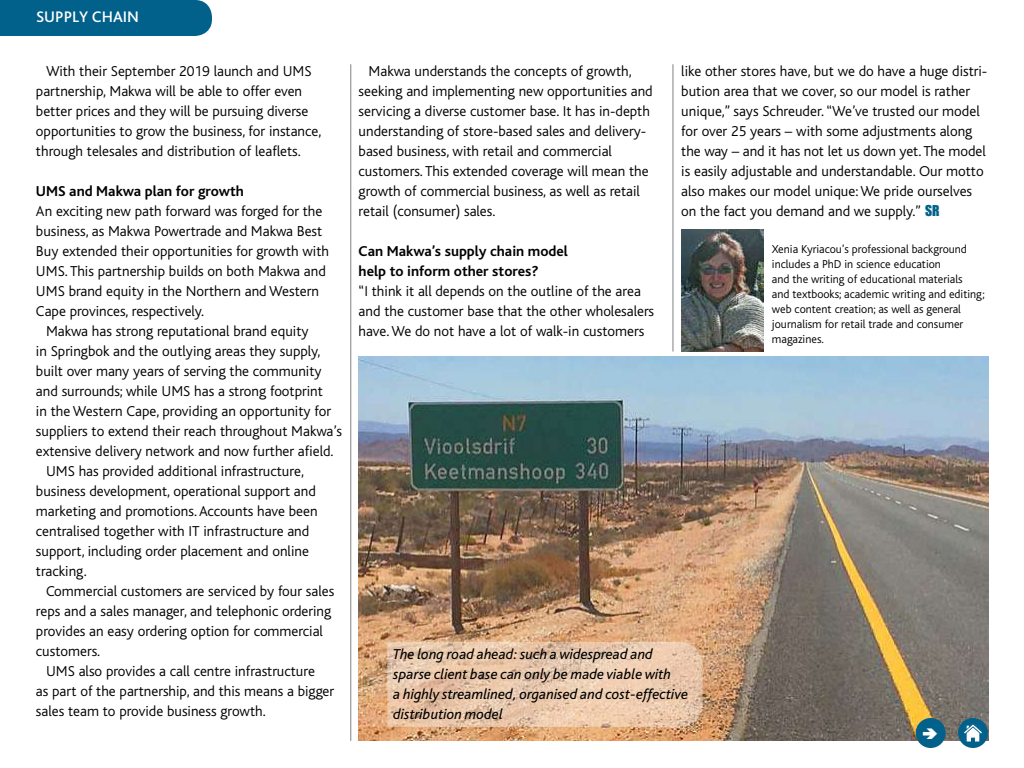
<style>
.page{position:relative;width:1024px;height:768px;background:#fff}
.page>*{position:absolute;margin:0;border:0;box-sizing:border-box;transform-origin:0 0}
.t1{font:500 16px "Bliss Pro";color:#fff}
.t2{font:300 15px/20px "Bliss";color:#000}
.t3{font:italic 15px/20px "Bliss";color:#000}
.t4{font:700 15px/20px "Bliss";color:#000}
.t5{font:300 12px/15px "Bliss";color:#000}
.s1{font-family:"Impact";font-weight:400;font-size:13.8px;color:#02618a}
</style>
<div class="page">
<img style="left:358px;top:357px;width:630px;height:383px">
<hr style="left:351px;top:64px;width:1px;height:677px;background:#808285">
<hr style="left:673px;top:64px;width:1px;height:288px;background:#808285">
<div style="left:916px;top:718px;width:30px;height:30px;background:#02618a;border-radius:50%"></div>
<div style="left:958px;top:718px;width:30px;height:30px;background:#02618a;border-radius:50%"></div>
<img style="left:964px;top:724px;width:18px;height:18px">
<div style="left:0;top:0;width:212px;height:36px;background:#02618a"></div>
<svg style="left:387px;top:642px;width:316px;height:85px;background:#e7c6aa"></svg>
<img style="left:681px;top:229px;width:83px;height:123px">
<p class="t1" style="left:36px;top:6px;width:105px">SUPPLY CHAIN</p>
<p class="t2" style="left:36px;top:61px;width:287px;text-indent:10px">With their September 2019 launch and UMS partnership, Makwa will be able to offer even better prices and they will be pursuing diverse opportunities to grow the business, for instance, through telesales and distribution of leaflets.</p>
<p class="t4" style="left:36px;top:181px;width:209px">UMS and Makwa plan for growth</p>
<p class="t2" style="left:36px;top:201px;width:295px">An exciting new path forward was forged for the business, as Makwa Powertrade and Makwa Best Buy extended their opportunities for growth with UMS. This partnership builds on both Makwa and UMS brand equity in the Northern and Western Cape provinces, respectively.</p>
<p class="t2" style="left:46px;top:321px;width:264px">Makwa has strong reputational brand equity</p>
<p class="t2" style="left:36px;top:341px;width:286px">in Springbok and the outlying areas they supply,</p>
<p class="t2" style="left:36px;top:361px;width:287px">built over many years of serving the community</p>
<p class="t2" style="left:36px;top:381px;width:288px">and surrounds; while UMS has a strong footprint</p>
<p class="t2" style="left:36px;top:401px;width:297px">in the Western Cape, providing an opportunity for</p>
<p class="t2" style="left:36px;top:421px;width:308px">suppliers to extend their reach throughout Makwa’s</p>
<p class="t2" style="left:36px;top:441px;width:299px">extensive delivery network and now further afield.</p>
<p class="t2" style="left:46px;top:461px;width:259px">UMS has provided additional infrastructure,</p>
<p class="t2" style="left:36px;top:481px;width:281px">business development, operational support and</p>
<p class="t2" style="left:36px;top:501px;width:283px">marketing and promotions. Accounts have been</p>
<p class="t2" style="left:36px;top:521px;width:275px">centralised together with IT infrastructure and</p>
<p class="t2" style="left:36px;top:541px;width:274px">support, including order placement and online</p>
<p class="t2" style="left:36px;top:561px;width:52px">tracking.</p>
<p class="t2" style="left:46px;top:581px;width:290px">Commercial customers are serviced by four sales</p>
<p class="t2" style="left:36px;top:601px;width:297px">reps and a sales manager, and telephonic ordering</p>
<p class="t2" style="left:36px;top:621px;width:289px">provides an easy ordering option for commercial</p>
<p class="t2" style="left:36px;top:641px;width:66px">customers.</p>
<p class="t2" style="left:46px;top:661px;width:270px">UMS also provides a call centre infrastructure</p>
<p class="t2" style="left:36px;top:681px;width:300px">as part of the partnership, and this means a bigger</p>
<p class="t2" style="left:36px;top:701px;width:231px">sales team to provide business growth.</p>
<p class="t2" style="left:359px;top:61px;width:296px;text-indent:10px">Makwa understands the concepts of growth, seeking and implementing new opportunities and servicing a diverse customer base. It has in-depth understanding of store-based sales and delivery&shy;based business, with retail and commercial customers. This extended coverage will mean the growth of commercial business, as well as retail retail (consumer) sales.</p>
<p class="t4" style="left:359px;top:241px;width:211px">Can Makwa’s supply chain model help to inform other stores?</p>
<p class="t2" style="left:359px;top:281px;width:297px">“I think it all depends on the outline of the area and the customer base that the other wholesalers have. We do not have a lot of walk-in customers</p>
<p class="t2" style="left:681px;top:61px;width:308px">like other stores have, but we do have a huge distri&shy;bution area that we cover, so our model is rather unique,” says Schreuder. “We’ve trusted our model for over 25 years – with some adjustments along the way – and it has not let us down yet. The model is easily adjustable and understandable. Our motto also makes our model unique: We pride ourselves on the fact you demand and we supply.” <span class="s1">SR</span></p>
<p class="t5" style="left:772px;top:242px;width:214px">Xenia Kyriacou’s professional background includes a PhD in science education<br>and the writing of educational materials<br>and textbooks; academic writing and editing; web content creation; as well as general journalism for retail trade and consumer magazines.</p>
<p class="t3" style="left:393px;top:645px;width:296px">The long road ahead: such a widespread and sparse client base can only be made viable with<br>a highly streamlined, organised and cost-effective distribution model</p>
</div>
